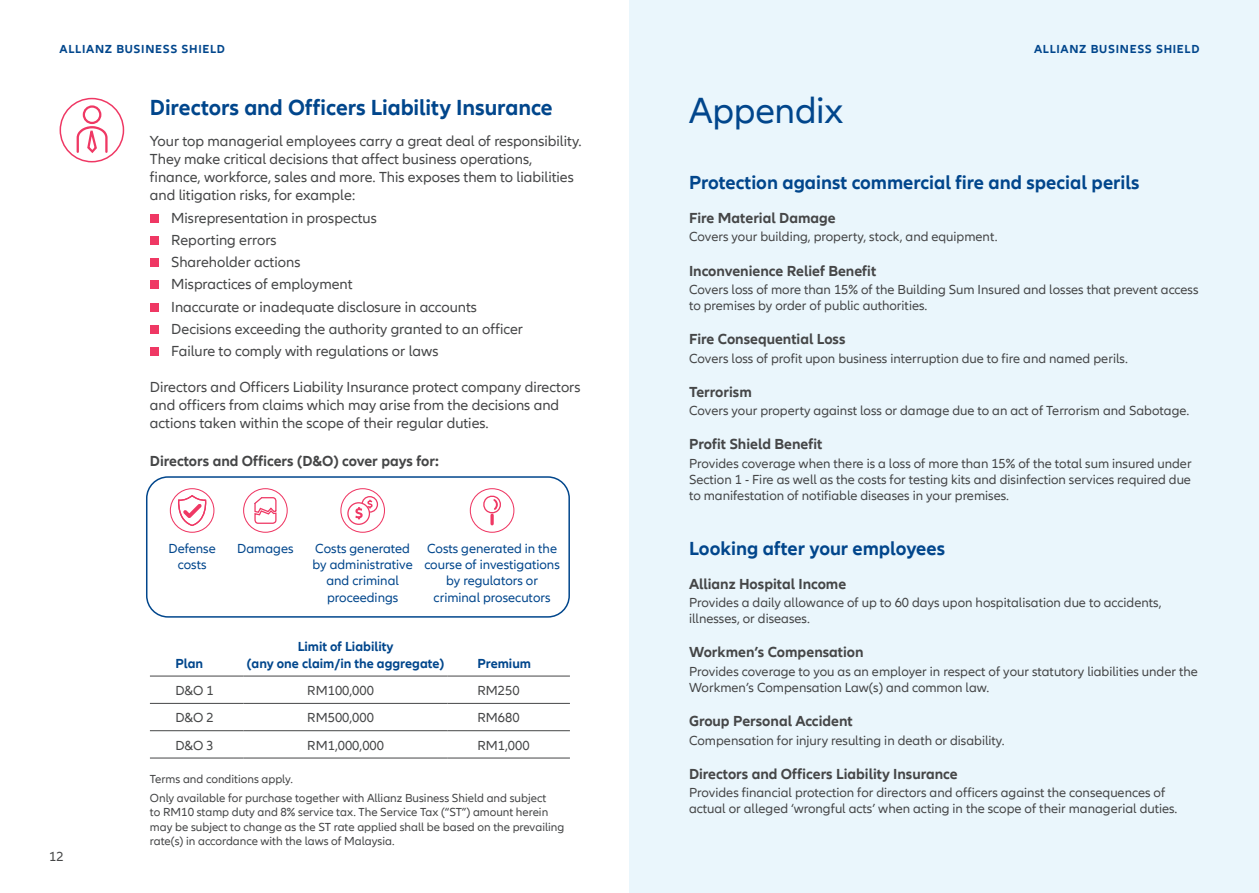
<style>
.page{position:relative;width:1259px;height:893px;background:#fff}
.page>*{position:absolute;margin:0;border:0;box-sizing:border-box;transform-origin:0 0}
.t1{font:37.5px "Allianz Neo";letter-spacing:-.005em;color:#01468c}
.t2{font:700 22.5px "Allianz Neo";letter-spacing:-.005em;color:#01468c}
.t3{font:700 19.5px "Allianz Neo";color:#01468c}
.t4{font:15px/18px "Allianz Neo";color:#454647}
.t5{font:700 15px "Allianz Neo";color:#454647}
.t6{font:13.5px/16.2px "Allianz Neo";color:#454647}
.t7{font:13.5px/16.2px "Allianz Neo";color:#01468c;text-align:center}
.t8{font:700 13.5px "Allianz Neo";color:#01468c}
.t9{font:12px/14.4px "Allianz Neo";color:#454647}
.t10{font:700 12px "Allianz Neo";letter-spacing:.06em;color:#01468c}
</style>
<div class="page">
<div style="left:60px;top:98px;width:64px;height:64px;border:2px solid #ef3864;border-radius:50%"></div>
<svg style="left:77px;top:126px;width:31px;height:27px"></svg>
<div style="left:83px;top:105px;width:18px;height:19px;border:2px solid #ef3864;border-radius:50%"></div>
<svg style="left:177px;top:494px;width:30px;height:33px"></svg>
<div style="left:170px;top:488px;width:44px;height:45px;border:1px solid #ef3864;border-radius:50%"></div>
<svg style="left:254px;top:497px;width:23px;height:27px"></svg>
<div style="left:243px;top:488px;width:45px;height:45px;border:1px solid #ef3864;border-radius:50%"></div>
<div style="left:361px;top:496px;width:17px;height:17px;border:1px solid #ef3864;border-radius:50%"></div>
<svg style="left:348px;top:503px;width:21px;height:21px"></svg>
<div style="left:347px;top:502px;width:23px;height:23px;border:1px solid #ef3864;border-radius:50%"></div>
<svg style="left:355px;top:500px;width:17px;height:19px"></svg>
<div style="left:340px;top:488px;width:45px;height:45px;border:1px solid #ef3864;border-radius:50%"></div>
<div style="left:470px;top:488px;width:44px;height:45px;border:1px solid #ef3864;border-radius:50%"></div>
<svg style="left:483px;top:495px;width:18px;height:19px"></svg>
<svg style="left:490px;top:514px;width:4px;height:11px"></svg>
<hr style="left:150px;top:676px;width:93px;height:1px;background:#454647">
<hr style="left:243px;top:676px;width:205px;height:1px;background:#454647">
<hr style="left:448px;top:676px;width:122px;height:1px;background:#454647">
<hr style="left:150px;top:703px;width:93px;height:1px;background:#454647">
<hr style="left:243px;top:703px;width:205px;height:1px;background:#454647">
<hr style="left:448px;top:703px;width:122px;height:1px;background:#454647">
<hr style="left:150px;top:730px;width:93px;height:1px;background:#454647">
<hr style="left:243px;top:730px;width:205px;height:1px;background:#454647">
<hr style="left:448px;top:730px;width:122px;height:1px;background:#454647">
<hr style="left:150px;top:758px;width:93px;height:1px;background:#454647">
<hr style="left:243px;top:758px;width:205px;height:1px;background:#454647">
<hr style="left:448px;top:758px;width:122px;height:1px;background:#454647">
<div style="left:146px;top:476px;width:424px;height:142px;border:2px solid #01468c;border-radius:21px"></div>
<div style="left:151px;top:214px;width:8px;height:8px;background:#ef3864"></div>
<div style="left:151px;top:259px;width:8px;height:8px;background:#ef3864"></div>
<div style="left:151px;top:303px;width:8px;height:8px;background:#ef3864"></div>
<div style="left:151px;top:237px;width:8px;height:8px;background:#ef3864"></div>
<div style="left:151px;top:281px;width:8px;height:8px;background:#ef3864"></div>
<div style="left:151px;top:325px;width:8px;height:8px;background:#ef3864"></div>
<div style="left:151px;top:347px;width:8px;height:9px;background:#ef3864"></div>
<div style="left:629px;top:0;width:630px;height:893px;background:#eaf6fc"></div>
<p class="t10" style="left:60px;top:42px;width:167px">ALLIANZ BUSINESS SHIELD</p>
<p class="t2" style="left:150px;top:94px;width:404px">Directors and Officers Liability Insurance</p>
<p class="t4" style="left:150px;top:133px;width:433px">Your top managerial employees carry a great deal of responsibility.<br>They make critical decisions that affect business operations, finance, workforce, sales and more. This exposes them to liabilities and litigation risks, for example:</p>
<p class="t4" style="left:171px;top:209px;width:207px">Misrepresentation in prospectus</p>
<p class="t4" style="left:171px;top:231px;width:107px">Reporting errors</p>
<p class="t4" style="left:171px;top:253px;width:131px">Shareholder actions</p>
<p class="t4" style="left:171px;top:276px;width:183px">Mispractices of employment</p>
<p class="t4" style="left:171px;top:298px;width:307px">Inaccurate or inadequate disclosure in accounts</p>
<p class="t4" style="left:171px;top:320px;width:353px">Decisions exceeding the authority granted to an officer</p>
<p class="t4" style="left:171px;top:342px;width:269px">Failure to comply with regulations or laws</p>
<p class="t4" style="left:150px;top:378px;width:432px">Directors and Officers Liability Insurance protect company directors and officers from claims which may arise from the decisions and actions taken within the scope of their regular duties.</p>
<p class="t5" style="left:150px;top:453px;width:290px">Directors and Officers (D&amp;O) cover pays for:</p>
<p class="t7" style="left:168px;top:541px;width:49px">Defense costs</p>
<p class="t7" style="left:312px;top:541px;width:102px">Costs generated by administrative and criminal proceedings</p>
<p class="t7" style="left:424px;top:541px;width:137px">Costs generated in the course of investigations by regulators or criminal prosecutors</p>
<p class="t7" style="left:237px;top:541px;width:58px">Damages</p>
<p class="t8" style="left:175px;top:655px;width:29px">Plan</p>
<p class="t8" style="left:298px;top:639px;width:97px">Limit of Liability</p>
<p class="t8" style="left:247px;top:655px;width:199px">(any one claim/in the aggregate)</p>
<p class="t8" style="left:477px;top:655px;width:55px">Premium</p>
<p class="t6" style="left:175px;top:683px;width:40px">D&amp;O 1</p>
<p class="t6" style="left:307px;top:683px;width:68px">RM100,000</p>
<p class="t6" style="left:477px;top:683px;width:44px">RM250</p>
<p class="t6" style="left:175px;top:710px;width:40px">D&amp;O 2</p>
<p class="t6" style="left:307px;top:710px;width:68px">RM500,000</p>
<p class="t6" style="left:477px;top:710px;width:44px">RM680</p>
<p class="t6" style="left:175px;top:737px;width:40px">D&amp;O 3</p>
<p class="t6" style="left:307px;top:737px;width:78px">RM1,000,000</p>
<p class="t6" style="left:477px;top:737px;width:54px">RM1,000</p>
<p class="t6" style="left:49px;top:848px;width:16px">12</p>
<p class="t9" style="left:150px;top:772px;width:144px">Terms and conditions apply.</p>
<p class="t9" style="left:150px;top:791px;width:416px">Only available for purchase together with Allianz Business Shield and subject<br>to RM10 stamp duty and 8% service tax. The Service Tax (“ST”) amount herein may be subject to change as the ST rate applied shall be based on the prevailing rate(s) in accordance with the laws of Malaysia.</p>
<p class="t1" style="left:689px;top:89px;width:156px">Appendix</p>
<p class="t10" style="left:1034px;top:42px;width:167px">ALLIANZ BUSINESS SHIELD</p>
<p class="t3" style="left:689px;top:171px;width:452px">Protection against commercial fi re and special perils</p>
<p class="t5" style="left:689px;top:209px;width:148px">Fire Material Damage</p>
<p class="t6" style="left:689px;top:229px;width:310px">Covers your building, property, stock, and equipment.</p>
<p class="t5" style="left:689px;top:262px;width:189px">Inconvenience Relief Benefit</p>
<p class="t6" style="left:689px;top:282px;width:511px">Covers loss of more than 15% of the Building Sum Insured and losses that prevent access to premises by order of public authorities.</p>
<p class="t5" style="left:689px;top:331px;width:158px">Fire Consequential Loss</p>
<p class="t6" style="left:689px;top:350px;width:440px">Covers loss of profit upon business interruption due to fire and named perils.</p>
<p class="t5" style="left:689px;top:383px;width:64px">Terrorism</p>
<p class="t6" style="left:689px;top:403px;width:502px">Covers your property against loss or damage due to an act of Terrorism and Sabotage.</p>
<p class="t5" style="left:689px;top:436px;width:135px">Profit Shield Benefit</p>
<p class="t6" style="left:689px;top:455px;width:504px;text-align:justify">Provides coverage when there is a loss of more than 15% of the total sum insured under Section 1 - Fire as well as the costs for testing kits and disinfection services required due to manifestation of notifiable diseases in your premises.</p>
<p class="t3" style="left:689px;top:537px;width:257px">Looking after your employees</p>
<p class="t5" style="left:689px;top:575px;width:159px">Allianz Hospital Income</p>
<p class="t6" style="left:689px;top:595px;width:474px">Provides a daily allowance of up to 60 days upon hospitalisation due to accidents, illnesses, or diseases.</p>
<p class="t5" style="left:689px;top:644px;width:176px">Workmen’s Compensation</p>
<p class="t6" style="left:689px;top:663px;width:510px">Provides coverage to you as an employer in respect of your statutory liabilities under the<br>Workmen’s Compensation Law(s) and common law.</p>
<p class="t5" style="left:689px;top:712px;width:165px">Group Personal Accident</p>
<p class="t6" style="left:689px;top:732px;width:317px">Compensation for injury resulting in death or disability.</p>
<p class="t5" style="left:689px;top:765px;width:270px">Directors and Officers Liability Insurance</p>
<p class="t6" style="left:689px;top:785px;width:490px">Provides financial protection for directors and officers against the consequences of actual or alleged ‘wrongful acts’ when acting in the scope of their managerial duties.</p>
</div>
